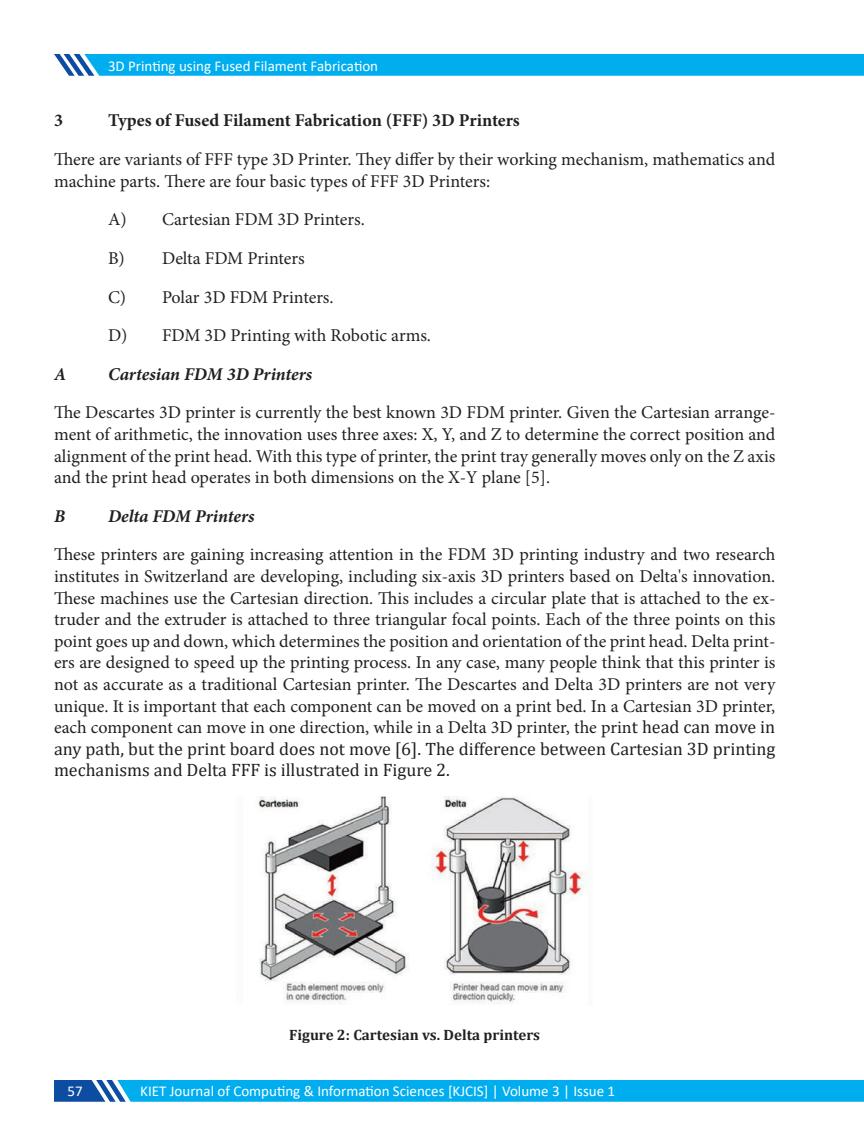
<style>
.page{position:relative;width:864px;height:1134px;background:#fff}
.page>*{position:absolute;margin:0;border:0;box-sizing:border-box;transform-origin:0 0}
.t1{font:18px/21.6px "Minion Pro";color:#231f20}
.t2{font:18px/21.6px "Cambria";color:#231f20}
.t3{font:700 18px "Minion Pro";color:#231f20}
.t4{font:italic 700 18px "Minion Pro";color:#231f20}
.t5{font:15px "Calibri";color:#fff}
.t6{font:700 15px "Cambria";color:#231f20}
.s1{font-family:"Cambria"}
</style>
<div class="page">
<svg style="left:54px;top:54px;width:810px;height:22px;background:#09aeed"></svg>
<svg style="left:54px;top:1080px;width:810px;height:22px;background:#08a9ea"></svg>
<img style="left:258px;top:797px;width:330px;height:207px">
<p class="t5" style="left:108px;top:55px;width:272px">3D Printing using Fused Filament Fabrication</p>
<p class="t3" style="left:54px;top:108px;width:10px">3</p>
<p class="t3" style="left:108px;top:108px;width:413px">Types of Fused Filament Fabrication (FFF) 3D Printers</p>
<p class="t1" style="left:54px;top:149px;width:723px">There are variants of FFF type 3D Printer. They differ by their working mechanism, mathematics and machine parts. There are four basic types of FFF 3D Printers:</p>
<p class="t1" style="left:108px;top:200px;width:325px;line-height:38.5px">A) Cartesian FDM 3D Printers.<br>B) Delta FDM Printers<br>C) Polar 3D FDM Printers.<br>D) FDM 3D Printing with Robotic arms.</p>
<p class="t4" style="left:54px;top:361px;width:14px">A</p>
<p class="t4" style="left:108px;top:361px;width:206px">Cartesian FDM 3D Printers</p>
<p class="t1" style="left:54px;top:402px;width:723px;text-align:justify">The Descartes 3D printer is currently the best known 3D FDM printer. Given the Cartesian arrange&shy;ment of arithmetic, the innovation uses three axes: X, Y, and Z to determine the correct position and alignment of the print head. With this type of printer, the print tray generally moves only on the Z axis and the print head operates in both dimensions on the X-Y plane [5].</p>
<p class="t4" style="left:54px;top:503px;width:13px">B</p>
<p class="t4" style="left:108px;top:503px;width:148px">Delta FDM Printers</p>
<p class="t1" style="left:54px;top:544px;width:723px;text-align:justify">These printers are gaining increasing attention in the FDM 3D printing industry and two research institutes in Switzerland are developing, including six-axis 3D printers based on Delta's innovation.<br>These machines use the Cartesian direction. This includes a circular plate that is attached to the ex&shy;truder and the extruder is attached to three triangular focal points. Each of the three points on this point goes up and down, which determines the position and orientation of the print head. Delta print&shy;ers are designed to speed up the printing process. In any case, many people think that this printer is not as accurate as a traditional Cartesian printer. The Descartes and Delta 3D printers are not very unique. It is important that each component can be moved on a print bed. In a Cartesian 3D printer, each component can move in one direction, while in a Delta 3D printer, the prin<span class="s1">t head can move in</span></p>
<p class="t2" style="left:54px;top:738px;width:723px">any path, but the print board does not move [6]. The difference between Cartesian 3D printing mechanisms and Delta FFF is illustrated in Figure 2.</p>
<p class="t6" style="left:289px;top:1025px;width:252px">Figure 2: Cartesian vs. Delta printers</p>
<p class="t5" style="left:68px;top:1080px;width:17px">57</p>
<p class="t5" style="left:140px;top:1080px;width:476px">KIET Journal of Computing &amp; Information Sciences [KJCIS] | Volume 3 | Issue 1</p>
</div>
